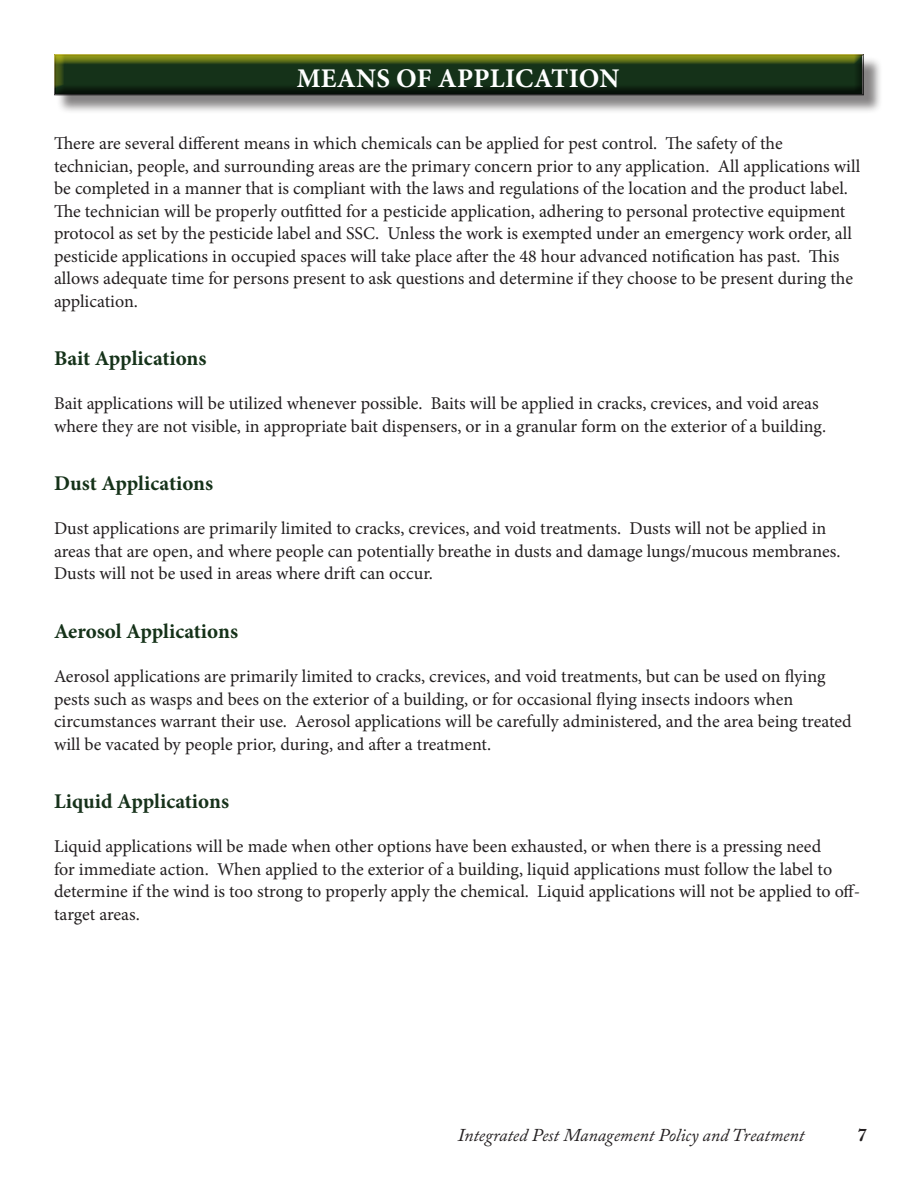
<style>
.page{position:relative;width:918px;height:1188px;background:#fff}
.page>*{position:absolute;margin:0;border:0;box-sizing:border-box;transform-origin:0 0}
.Chapter_Title{font:700 27px "Minion Pro";letter-spacing:.01em;color:#fff}
.Section{font:700 21px "Minion Pro";letter-spacing:-.005em;color:#153219}
.Section-2{font:700 21px "Minion Pro";color:#17321b}
.Body_Paragraph{font:18px/22.5px "Minion Pro";color:#231f20}
.t1{font:italic 18px "Adobe Caslon Pro";color:#231f20}
.t2{font:700 18px "Adobe Caslon Pro";color:#231f20}
</style>
<div class="page">
<div style="left:56px;top:56px;width:826px;height:58px;background:#231f20;opacity:.55"></div>
<div style="left:52px;top:54px;width:814px;height:44px;background:#231f20;opacity:.75"></div>
<p class="Chapter_Title" style="left:297px;top:59px;width:324px">MEANS OF APPLICATION</p>
<p class="Body_Paragraph" style="left:54px;top:132px;width:808px">There are several different means in which chemicals can be applied for pest control. The safety of the technician, people, and surrounding areas are the primary concern prior to any application. All applications will be completed in a manner that is compliant with the laws and regulations of the location and the product label.<br>The technician will be properly outfitted for a pesticide application, adhering to personal protective equipment protocol as set by the pesticide label and SSC. Unless the work is exempted under an emergency work order, all pesticide applications in occupied spaces will take place after the 48 hour advanced notification has past. This allows adequate time for persons present to ask questions and determine if they choose to be present during the application.</p>
<p class="Section" style="left:54px;top:344px;width:154px">Bait Applications</p>
<p class="Body_Paragraph" style="left:54px;top:392px;width:774px">Bait applications will be utilized whenever possible. Baits will be applied in cracks, crevices, and void areas where they are not visible, in appropriate bait dispensers, or in a granular form on the exterior of a building.</p>
<p class="Section" style="left:54px;top:469px;width:161px">Dust Applications</p>
<p class="Body_Paragraph" style="left:54px;top:518px;width:788px">Dust applications are primarily limited to cracks, crevices, and void treatments. Dusts will not be applied in areas that are open, and where people can potentially breathe in dusts and damage lungs/mucous membranes.<br>Dusts will not be used in areas where drift can occur.</p>
<p class="Section" style="left:54px;top:616px;width:186px">Aerosol Applications</p>
<p class="Body_Paragraph" style="left:54px;top:665px;width:799px">Aerosol applications are primarily limited to cracks, crevices, and void treatments, but can be used on flying pests such as wasps and bees on the exterior of a building, or for occasional flying insects indoors when circumstances warrant their use. Aerosol applications will be carefully administered, and the area being treated will be vacated by people prior, during, and after a treatment.</p>
<p class="Section-2" style="left:54px;top:787px;width:177px">Liquid Applications</p>
<p class="Body_Paragraph" style="left:54px;top:835px;width:808px">Liquid applications will be made when other options have been exhausted, or when there is a pressing need<br>for immediate action. When applied to the exterior of a building, liquid applications must follow the label to determine if the wind is too strong to properly apply the chemical. Liquid applications will not be applied to off&shy;target areas.</p>
<p class="t1" style="left:458px;top:1124px;width:348px">Integrated Pest Management Policy and Treatment</p>
<p class="t2" style="left:858px;top:1124px;width:10px">7</p>
</div>
